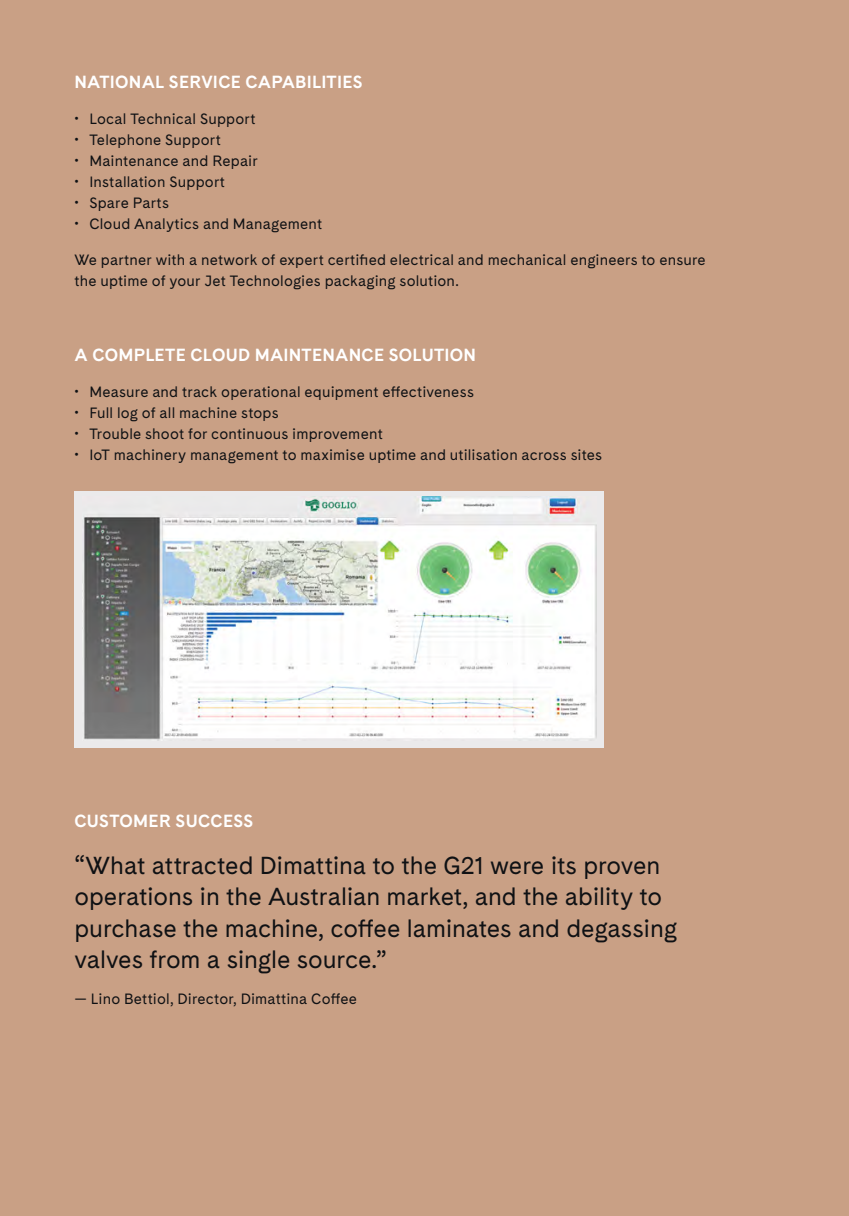
<style>
.page{position:relative;width:849px;height:1216px;background:#fff}
.page>*{position:absolute;margin:0;border:0;box-sizing:border-box;transform-origin:0 0}
.t1{font:24.5px/31.5px "Cadiz";letter-spacing:-.005em;color:#0f1114}
.t2{font:700 17.5px "Cadiz";letter-spacing:.01em;color:#fff}
.t3{font:14.88px/21px "Cadiz";letter-spacing:.015em;color:#0f1114}
</style>
<div class="page">
<div style="left:0;top:0;width:848px;height:1215px;background:#c9a085"></div>
<div style="left:74px;top:490px;width:530px;height:257px;background:#ebeaeb"></div>
<img style="left:82px;top:497px;width:514px;height:243px">
<p class="t2" style="left:74px;top:71px;width:289px">NATIONAL SERVICE CAPABILITIES</p>
<p class="t3" style="left:74px;top:109px;width:183px">• Local Technical Support</p>
<p class="t3" style="left:74px;top:130px;width:148px">• Telephone Support</p>
<p class="t3" style="left:74px;top:151px;width:185px">• Maintenance and Repair</p>
<p class="t3" style="left:74px;top:172px;width:152px">• Installation Support</p>
<p class="t3" style="left:74px;top:193px;width:96px">• Spare Parts</p>
<p class="t3" style="left:74px;top:214px;width:249px">• Cloud Analytics and Management</p>
<p class="t3" style="left:74px;top:250px;width:632px">We partner with a network of expert certified electrical and mechanical engineers to ensure the uptime of your Jet Technologies packaging solution.</p>
<p class="t2" style="left:74px;top:344px;width:403px">A COMPLETE CLOUD MAINTENANCE SOLUTION</p>
<p class="t3" style="left:74px;top:382px;width:401px">• Measure and track operational equipment effectiveness</p>
<p class="t3" style="left:74px;top:403px;width:206px">• Full log of all machine stops</p>
<p class="t3" style="left:74px;top:424px;width:310px">• Trouble shoot for continuous improvement</p>
<p class="t3" style="left:74px;top:445px;width:529px">• IoT machinery management to maximise uptime and utilisation across sites</p>
<p class="t2" style="left:74px;top:810px;width:180px">CUSTOMER SUCCESS</p>
<h1 class="t1" style="left:74px;top:850px;width:604px">“What attracted Dimattina to the G21 were its proven operations in the Australian market, and the ability to purchase the machine, coffee laminates and degassing valves from a single source.”</h1>
<p class="t3" style="left:74px;top:989px;width:284px">— Lino Bettiol, Director, Dimattina Coffee</p>
</div>
